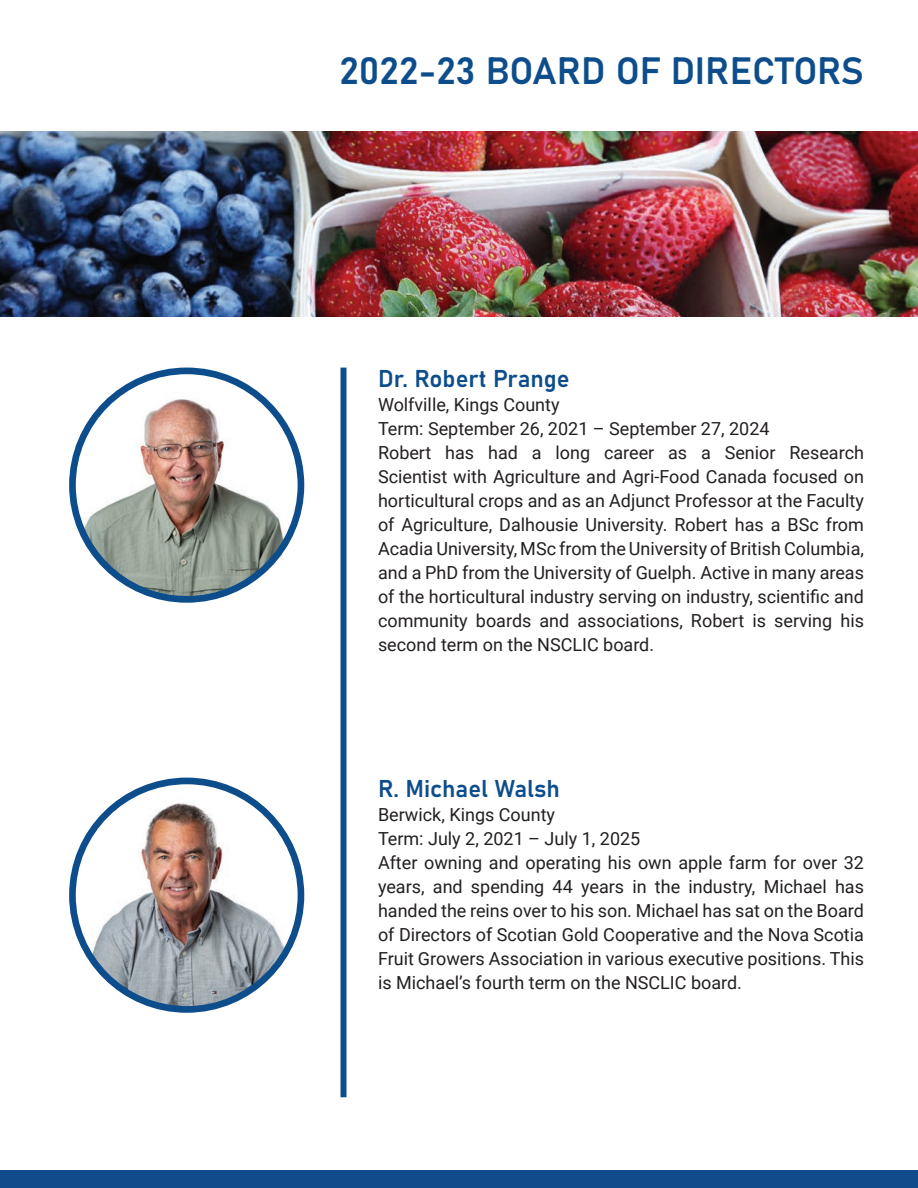
<style>
.page{position:relative;width:918px;height:1188px;background:#fff}
.page>*{position:absolute;margin:0;border:0;box-sizing:border-box;transform-origin:0 0}
.t1{font:37.5px "Bahnschrift";color:#0d4d8c}
.t2{font:24px "Bahnschrift";color:#0d4d8c}
.t3{font:18px/24px "Roboto";color:#231f20}
</style>
<div class="page">
<div style="left:0;top:1170px;width:918px;height:18px;background:#124b8b"></div>
<img style="left:72px;top:781px;width:229px;height:227px">
<div style="left:69px;top:778px;width:235px;height:235px;border:7px solid #0d4d8c;border-radius:50%"></div>
<img style="left:73px;top:371px;width:228px;height:228px;border-radius:112px">
<div style="left:69px;top:368px;width:235px;height:235px;border:7px solid #0d4d8c;border-radius:50%"></div>
<div style="left:340px;top:368px;width:6px;height:729px;background:#0d4d8c"></div>
<img style="left:0;top:132px;width:918px;height:184px">
<h1 class="t1" style="left:340px;top:42px;width:526px">2022-23 BOARD OF DIRECTORS</h1>
<h2 class="t2" style="left:378px;top:360px;width:193px">Dr. Robert Prange</h2>
<p class="t3" style="left:378px;top:392px;width:488px">Wolfville, Kings County<br>Term: September 26, 2021 – September 27, 2024<br>Robert has had a long career as a Senior Research Scientist with Agriculture and Agri-Food Canada focused on horticultural crops and as an Adjunct Professor at the Faculty of Agriculture, Dalhousie University. Robert has a BSc from Acadia University, MSc from the University of British Columbia, and a PhD from the University of Guelph. Active in many areas of the horticultural industry serving on industry, scientific and community boards and associations, Robert is serving his second term on the NSCLIC board.</p>
<h2 class="t2" style="left:378px;top:770px;width:183px">R. Michael Walsh</h2>
<p class="t3" style="left:378px;top:802px;width:488px">Berwick, Kings County<br>Term: July 2, 2021 – July 1, 2025<br>After owning and operating his own apple farm for over 32 years, and spending 44 years in the industry, Michael has handed the reins over to his son. Michael has sat on the Board of Directors of Scotian Gold Cooperative and the Nova Scotia Fruit Growers Association in various executive positions. This is Michael’s fourth term on the NSCLIC board.</p>
</div>
